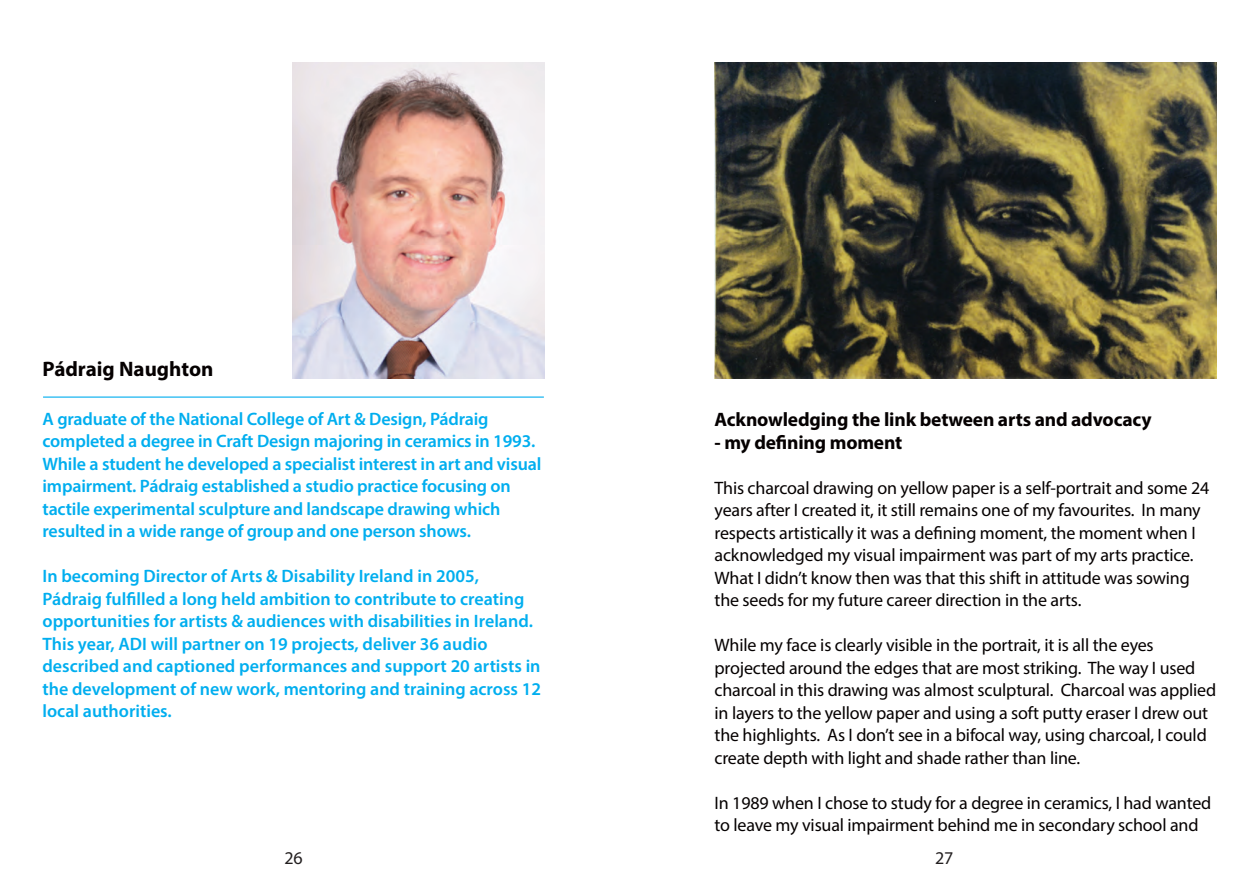
<style>
.page{position:relative;width:1259px;height:893px;background:#fff}
.page>*{position:absolute;margin:0;border:0;box-sizing:border-box;transform-origin:0 0}
.t1{font:700 21px "Myriad Pro";color:#050001}
.t2{font:700 19.5px "Myriad Pro";letter-spacing:-.01em;color:#050001}
.t3{font:18px/22.5px "Myriad Pro";letter-spacing:-.01em;color:#050001}
.t4{font:600 18px/22.5px "Myriad Pro";letter-spacing:-.01em;color:#00aeef}
.t5{font:18px "Myriad Pro";color:#231f20}
</style>
<div class="page">
<hr style="left:43px;top:396px;width:501px;height:2px;background:#00aeef">
<img style="left:292px;top:62px;width:252px;height:316px">
<img style="left:714px;top:62px;width:502px;height:316px">
<p class="t1" style="left:43px;top:355px;width:172px">Pádraig Naughton</p>
<p class="t4" style="left:43px;top:407px;width:500px">A graduate of the National College of Art &amp; Design, Pádraig completed a degree in Craft Design majoring in ceramics in 1993.<br>While a student he developed a specialist interest in art and visual impairment. Pádraig established a studio practice focusing on tactile experimental sculpture and landscape drawing which resulted in a wide range of group and one person shows.</p>
<p class="t4" style="left:43px;top:565px;width:500px">In becoming Director of Arts &amp; Disability Ireland in 2005, Pádraig fulfilled a long held ambition to contribute to creating opportunities for artists &amp; audiences with disabilities in Ireland.<br>This year, ADI will partner on 19 projects, deliver 36 audio described and captioned performances and support 20 artists in the development of new work, mentoring and training across 12 local authorities.</p>
<p class="t5" style="left:284px;top:847px;width:20px">26</p>
<p class="t2" style="left:714px;top:407px;width:438px">Acknowledging the link between arts and advocacy</p>
<p class="t2" style="left:714px;top:429px;width:189px">- my defining moment</p>
<p class="t3" style="left:714px;top:476px;width:496px">This charcoal drawing on yellow paper is a self-portrait and some 24 years after I created it, it still remains one of my favourites. In many respects artistically it was a defining moment, the moment when I acknowledged my visual impairment was part of my arts practice.<br>What I didn’t know then was that this shift in attitude was sowing the seeds for my future career direction in the arts.</p>
<p class="t3" style="left:714px;top:633px;width:503px">While my face is clearly visible in the portrait, it is all the eyes projected around the edges that are most striking. The way I used charcoal in this drawing was almost sculptural. Charcoal was applied in layers to the yellow paper and using a soft putty eraser I drew out the highlights. As I don’t see in a bifocal way, using charcoal, I could create depth with light and shade rather than line.</p>
<p class="t3" style="left:714px;top:791px;width:498px">In 1989 when I chose to study for a degree in ceramics, I had wanted to leave my visual impairment behind me in secondary school and</p>
<p class="t5" style="left:935px;top:847px;width:20px">27</p>
</div>
